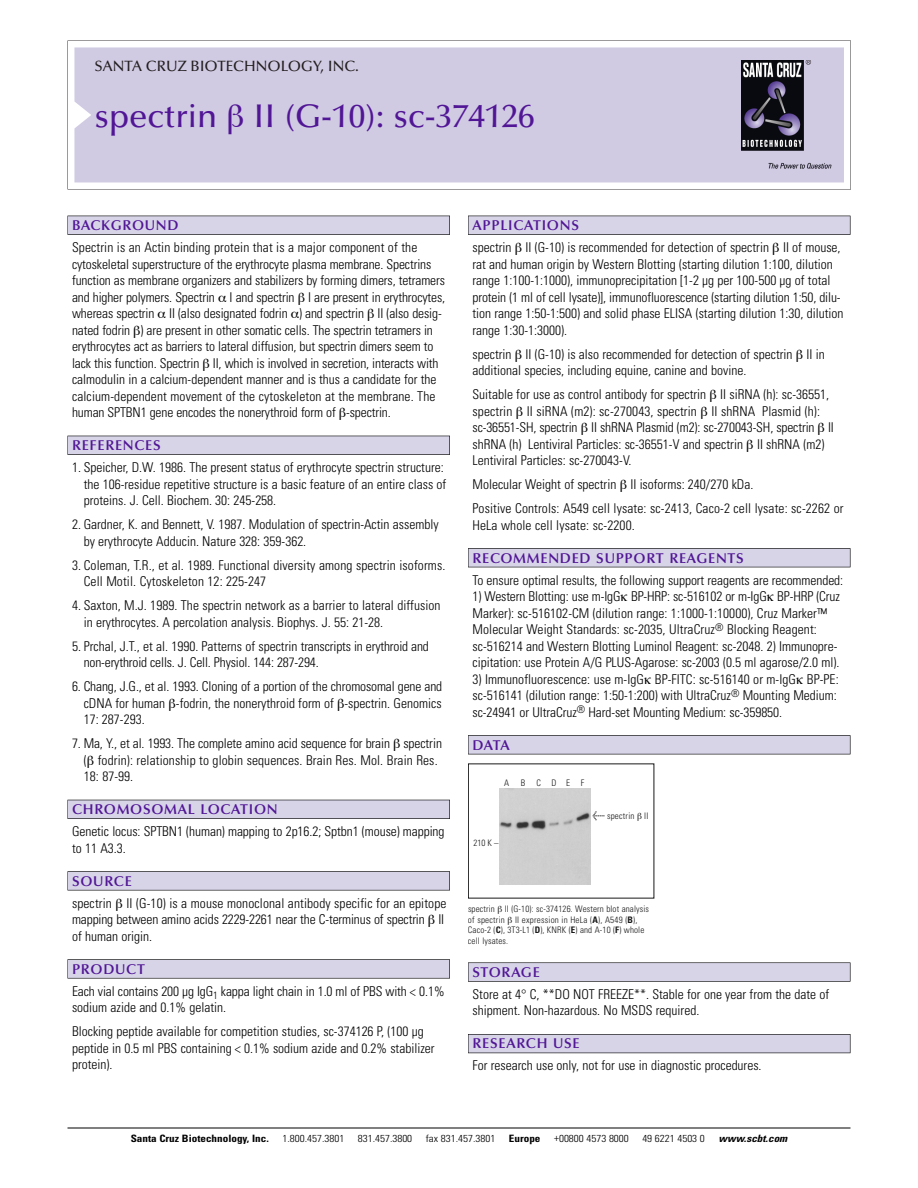
<style>
.page{position:relative;width:918px;height:1188px;background:#fff}
.page>*{position:absolute;margin:0;border:0;box-sizing:border-box;transform-origin:0 0}
.t1{font:500 33px "Optima";color:#511695}
.t2{font:500 15px "Optima";color:#231f20}
.t3{font:600 14.25px "Optima";letter-spacing:.05em;color:#511695}
.t4{font:300 condensed 13.5px/16.5px "Univers";color:#000}
.t5{font:300 condensed 10.2px "Univers";color:#000;scale:1.1 1}
.t6{font:700 condensed 10.2px "Univers";color:#000;scale:1.1 1}
.t7{font:italic 700 condensed 10.2px "Univers";color:#000;scale:1.1 1}
.t8{font:300 condensed 9px/10.5px "Univers";letter-spacing:.015em;color:#191919}
.s1{font-family:"Meta Plus";font-weight:400;font-stretch:normal;font-size:10.5px}
.s2{font-weight:700}
</style>
<div class="page">
<svg style="left:68px;top:40px;width:783px;height:149px"></svg>
<div style="left:74px;top:47px;width:770px;height:135px;background:#d1cae3"></div>
<img style="left:741px;top:60px;width:90px;height:108px">
<div style="left:68px;top:216px;width:382px;height:19px;background:#535256"></div>
<div style="left:68px;top:216px;width:381px;height:18px;background:#d7d4e8"></div>
<div style="left:68px;top:436px;width:382px;height:19px;background:#525156"></div>
<div style="left:68px;top:436px;width:381px;height:18px;background:#d7d4e8"></div>
<div style="left:68px;top:800px;width:382px;height:19px;background:#515057"></div>
<div style="left:68px;top:800px;width:381px;height:18px;background:#d7d4e8"></div>
<div style="left:68px;top:871px;width:382px;height:19px;background:#575659"></div>
<div style="left:68px;top:872px;width:381px;height:18px;background:#d7d4e8"></div>
<svg style="left:68px;top:959px;width:382px;height:20px"></svg>
<div style="left:68px;top:960px;width:381px;height:18px;background:#d7d4e8"></div>
<div style="left:468px;top:216px;width:382px;height:19px;background:#535256"></div>
<div style="left:468px;top:216px;width:382px;height:18px;background:#d7d4e8"></div>
<div style="left:468px;top:548px;width:382px;height:19px;background:#515155"></div>
<div style="left:468px;top:549px;width:382px;height:18px;background:#d7d4e8"></div>
<div style="left:468px;top:735px;width:382px;height:19px;background:#545357"></div>
<div style="left:468px;top:736px;width:382px;height:18px;background:#d7d4e8"></div>
<svg style="left:468px;top:962px;width:382px;height:20px"></svg>
<div style="left:468px;top:963px;width:382px;height:18px;background:#d7d4e8"></div>
<div style="left:468px;top:1034px;width:382px;height:19px;background:#55545b"></div>
<div style="left:468px;top:1035px;width:382px;height:18px;background:#d7d4e8"></div>
<hr style="left:68px;top:1128px;width:782px;height:1px;background:#000">
<div style="left:500px;top:789px;width:90px;height:95px;background:#cfcfcf"></div>
<svg style="left:229px;top:105px;width:14px;height:29px"></svg>
<p class="t2" style="left:94px;top:60px;width:266px">SANTA CRUZ BIOTECHNOLOGY, INC.</p>
<p class="t1" style="left:94px;top:102px;width:442px">spectrin II (G-10): sc-374126</p>
<p class="t3" style="left:72px;top:219px;width:108px">BACKGROUND</p>
<p class="t4" style="left:72px;top:240px;width:375px">Spectrin is an Actin binding protein that is a major component of the cytoskeletal superstructure of the erythrocyte plasma membrane. Spectrins function as membrane organizers and stabilizers by forming dimers, tetramers and higher polymers. Spectrin I and spectrin I are present in erythrocytes, whereas spectrin II (also designated fodrin ) and spectrin II (also desig&shy;nated fodrin ) are present in other somatic cells. The spectrin tetramers in erythrocytes act as barriers to lateral diffusion, but spectrin dimers seem to lack this function. Spectrin II, which is involved in secretion, interacts with calmodulin in a calcium-dependent manner and is thus a candidate for the calcium-dependent movement of the cytoskeleton at the membrane. The human SPTBN1 gene encodes the nonerythroid form of -spectrin.</p>
<p class="t3" style="left:72px;top:439px;width:90px">REFERENCES</p>
<p class="t4" style="left:84px;top:460px;width:364px;text-indent:-12px">1. Speicher, D.W. 1986. The present status of erythrocyte spectrin structure: the 106-residue repetitive structure is a basic feature of an entire class of proteins. J. Cell. Biochem. 30: 245-258.</p>
<p class="t4" style="left:84px;top:517px;width:356px;text-indent:-12px">2. Gardner, K. and Bennett, V. 1987. Modulation of spectrin-Actin assembly by erythrocyte Adducin. Nature 328: 359-362.</p>
<p class="t4" style="left:84px;top:558px;width:363px;text-indent:-12px">3. Coleman, T.R., et al. 1989. Functional diversity among spectrin isoforms.<br>Cell Motil. Cytoskeleton 12: 225-247</p>
<p class="t4" style="left:84px;top:598px;width:358px;text-indent:-12px">4. Saxton, M.J. 1989. The spectrin network as a barrier to lateral diffusion in erythrocytes. A percolation analysis. Biophys. J. 55: 21-28.</p>
<p class="t4" style="left:84px;top:639px;width:347px;text-indent:-12px">5. Prchal, J.T., et al. 1990. Patterns of spectrin transcripts in erythroid and non-erythroid cells. J. Cell. Physiol. 144: 287-294.</p>
<p class="t4" style="left:84px;top:679px;width:360px;text-align:justify;text-indent:-12px">6. Chang, J.G., et al. 1993. Cloning of a portion of the chromosomal gene and cDNA for human -fodrin, the nonerythroid form of -spectrin. Genomics 17: 287-293.</p>
<p class="t4" style="left:84px;top:736px;width:360px;text-indent:-12px">7. Ma, Y., et al. 1993. The complete amino acid sequence for brain spectrin ( fodrin): relationship to globin sequences. Brain Res. Mol. Brain Res.<br>18: 87-99.</p>
<p class="t3" style="left:72px;top:803px;width:207px">CHROMOSOMAL LOCATION</p>
<p class="t4" style="left:72px;top:825px;width:374px">Genetic locus: SPTBN1 (human) mapping to 2p16.2; Sptbn1 (mouse) mapping to 11 A3.3.</p>
<p class="t3" style="left:72px;top:875px;width:61px">SOURCE</p>
<p class="t4" style="left:72px;top:896px;width:376px">spectrin II (G-10) is a mouse monoclonal antibody specific for an epitope mapping between amino acids 2229-2261 near the C-terminus of spectrin II of human origin.</p>
<p class="t3" style="left:72px;top:963px;width:74px">PRODUCT</p>
<p class="t4" style="left:72px;top:984px;width:374px">Each vial contains 200 µg IgG<sub>1</sub> kappa light chain in 1.0 ml of PBS with &lt; 0.1% sodium azide and 0.1% gelatin.</p>
<p class="t4" style="left:72px;top:1025px;width:364px">Blocking peptide available for competition studies, sc-374126 P, (100 µg peptide in 0.5 ml PBS containing &lt; 0.1% sodium azide and 0.2% stabilizer protein).</p>
<p class="t3" style="left:473px;top:219px;width:108px">APPLICATIONS</p>
<p class="t4" style="left:473px;top:240px;width:372px">spectrin II (G-10) is recommended for detection of spectrin II of mouse, rat and human origin by Western Blotting (starting dilution 1:100, dilution range 1:100-1:1000), immunoprecipitation [1-2 µg per 100-500 µg of total protein (1 ml of cell lysate)], immunofluorescence (starting dilution 1:50, dilu&shy;tion range 1:50-1:500) and solid phase ELISA (starting dilution 1:30, dilution range 1:30-1:3000).</p>
<p class="t4" style="left:473px;top:347px;width:354px">spectrin II (G-10) is also recommended for detection of spectrin II in additional species, including equine, canine and bovine.</p>
<p class="t4" style="left:473px;top:387px;width:363px">Suitable for use as control antibody for spectrin II siRNA (h): sc-36551, spectrin II siRNA (m2): sc-270043, spectrin II shRNA Plasmid (h): sc-36551-SH, spectrin II shRNA Plasmid (m2): sc-270043-SH, spectrin II shRNA (h) Lentiviral Particles: sc-36551-V and spectrin II shRNA (m2)<br>Lentiviral Particles: sc-270043-V.</p>
<p class="t4" style="left:473px;top:477px;width:282px">Molecular Weight of spectrin II isoforms: 240/270 kDa.</p>
<p class="t4" style="left:473px;top:501px;width:373px">Positive Controls: A549 cell lysate: sc-2413, Caco-2 cell lysate: sc-2262 or<br>HeLa whole cell lysate: sc-2200.</p>
<p class="t3" style="left:473px;top:552px;width:273px">RECOMMENDED SUPPORT REAGENTS</p>
<p class="t4" style="left:473px;top:573px;width:372px">To ensure optimal results, the following support reagents are recommended:</p>
<p class="t4" style="left:473px;top:589px;width:369px">1) Western Blotting: use m-IgG BP-HRP: sc-516102 or m-IgG BP-HRP (Cruz Marker): sc-516102-CM (dilution range: 1:1000-1:10000), Cruz Marker™ Molecular Weight Standards: sc-2035, UltraCruz<sup>®</sup> Blocking Reagent: sc-516214 and Western Blotting Luminol Reagent: sc-2048. 2) Immunopre&shy;cipitation: use Protein A/G PLUS-Agarose: sc-2003 (0.5 ml agarose/2.0 ml).</p>
<p class="t4" style="left:473px;top:672px;width:368px">3) Immunofluorescence: use m-IgG BP-FITC: sc-516140 or m-IgG BP-PE: sc-516141 (dilution range: 1:50-1:200) with UltraCruz<sup>®</sup> Mounting Medium: sc-24941 or UltraCruz<sup>®</sup> Hard-set Mounting Medium: sc-359850.</p>
<p class="t3" style="left:473px;top:739px;width:39px">DATA</p>
<p class="t8" style="left:504px;top:778px;width:7px">A</p>
<p class="t8" style="left:521px;top:778px;width:6px">B</p>
<p class="t8" style="left:536px;top:778px;width:49px">CDEF</p>
<p class="t8" style="left:474px;top:838px;width:26px">210 K –</p>
<p class="t8" style="left:592px;top:811px;width:58px"><span class="s1">&lt;</span> spectrin II</p>
<p class="t8" style="left:468px;top:905px;width:183px">spectrin II (G-10): sc-374126. Western blot analysis of spectrin II expression in HeLa (<span class="s2">A</span>), A549 (<span class="s2">B</span>), Caco-2 (<span class="s2">C</span>), 3T3-L1 (<span class="s2">D</span>), KNRK (<span class="s2">E</span>) and A-10 (<span class="s2">F</span>) whole cell lysates.</p>
<p class="t3" style="left:473px;top:966px;width:69px">STORAGE</p>
<p class="t4" style="left:473px;top:987px;width:358px">Store at 4° C, **DO NOT FREEZE**. Stable for one year from the date of shipment. Non-hazardous. No MSDS required.</p>
<p class="t3" style="left:473px;top:1038px;width:109px">RESEARCH USE</p>
<p class="t4" style="left:473px;top:1059px;width:291px">For research use only, not for use in diagnostic procedures.</p>
<p class="t6" style="left:131px;top:1135px;width:127px">Santa Cruz Biotechnology, Inc.</p>
<p class="t5" style="left:282px;top:1135px;width:58px">1.800.457.3801</p>
<p class="t5" style="left:358px;top:1135px;width:51px">831.457.3800</p>
<p class="t5" style="left:426px;top:1135px;width:65px">fax 831.457.3801</p>
<p class="t6" style="left:509px;top:1135px;width:30px">Europe</p>
<p class="t5" style="left:554px;top:1135px;width:69px">+00800 4573 8000</p>
<p class="t5" style="left:642px;top:1135px;width:58px">49 6221 4503 0</p>
<p class="t7" style="left:719px;top:1135px;width:66px">www.scbt.com</p>
</div>
